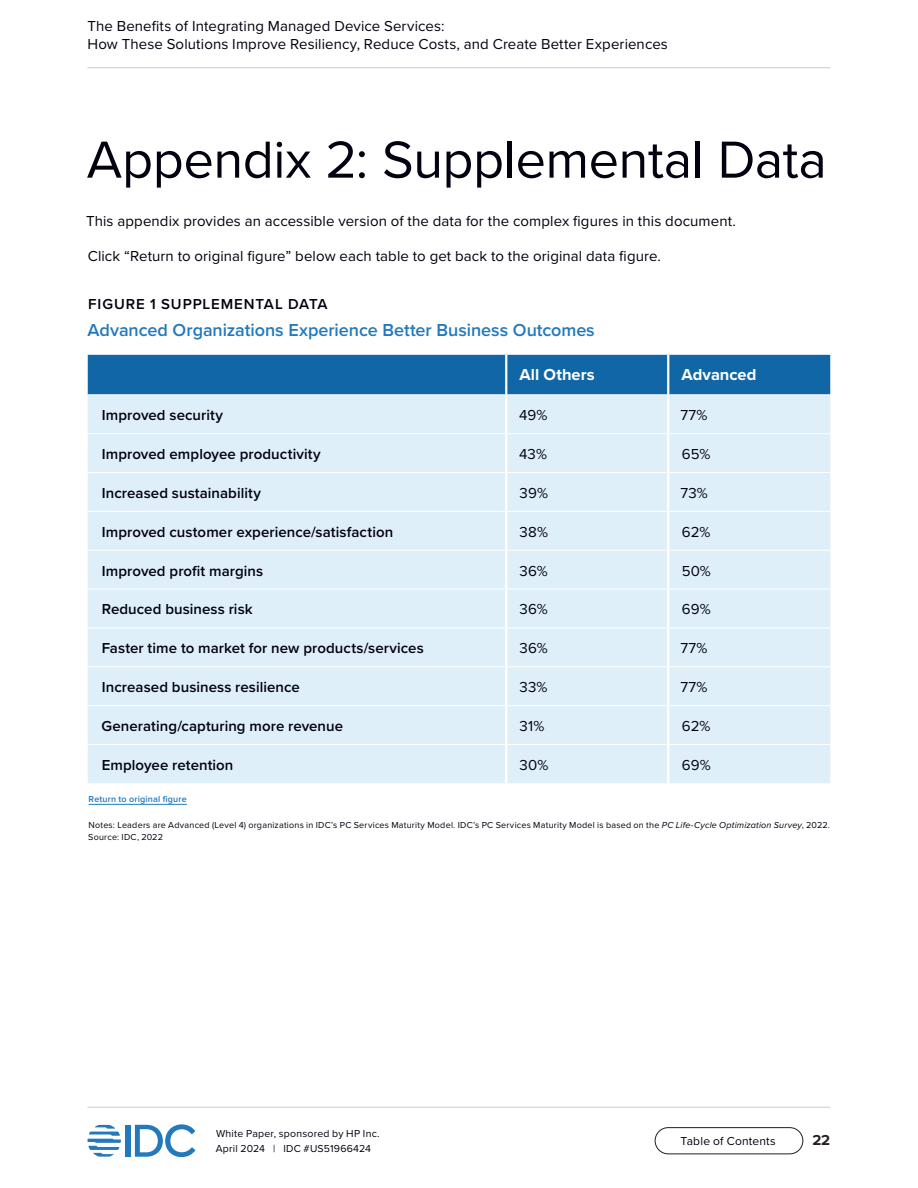
<style>
.page{position:relative;width:918px;height:1188px;background:#fff}
.page>*{position:absolute;margin:0;border:0;box-sizing:border-box;transform-origin:0 0}
.H2_Main_Section_Title__black{font:54px "Proxima Nova";letter-spacing:-.01em;color:#01010f}
.Table_Heading{font:600 18px "Proxima Nova";letter-spacing:-.005em;color:#2279bc}
.Table_Column_Title__left_align{font:700 16.5px "Proxima Nova";color:#fff}
.Body_Text{font:15px/18px "Proxima Nova";letter-spacing:.005em;color:#01010f}
.Table_Row_Title{font:600 15px "Proxima Nova";letter-spacing:.005em;color:#01010f}
.Table_Text__left_align{font:15px "Proxima Nova";letter-spacing:.01em;color:#01010f}
.Table_Number{font:600 15px "Proxima Nova";letter-spacing:.06em;color:#01010f}
.t1{font:700 15px "Proxima Nova";color:#231f20}
.t2{font:12px "Proxima Nova";letter-spacing:.015em;color:#01010f}
.t3{font:10.5px/15px "Proxima Nova";letter-spacing:.02em;color:#01010f}
.Table_Notes_and_Sources{font:9px/12px "Proxima Nova";letter-spacing:.025em;color:#01010f}
.Table_Supplemental_Data_Hyperlink{font:600 9px "Proxima Nova";letter-spacing:.02em;color:#2279bc}
.s1{font-style:italic}
</style>
<div class="page">
<div style="left:126px;top:1125px;width:5px;height:32px;background:#2279bc"></div>
<svg style="left:135px;top:1124px;width:60px;height:33px"></svg>
<svg style="left:87px;top:1125px;width:34px;height:32px"></svg>
<hr style="left:87px;top:1107px;width:743px;height:1px;background:#ccc">
<div style="left:655px;top:1127px;width:148px;height:27px;border:1px solid #231f20;border-radius:13px"></div>
<hr style="left:87px;top:67px;width:743px;height:1px;background:#ccc">
<hr style="left:89px;top:804px;width:98px;height:1px;background:#2279bc">
<div style="left:88px;top:355px;width:742px;height:39px;background:#1167a6"></div>
<div style="left:88px;top:395px;width:742px;height:388px;background:#dfeffa"></div>
<hr style="left:505px;top:355px;width:2px;height:39px;background:#fff">
<hr style="left:667px;top:355px;width:2px;height:39px;background:#fff">
<hr style="left:667px;top:395px;width:2px;height:38px;background:#fff">
<hr style="left:667px;top:434px;width:2px;height:38px;background:#fff">
<hr style="left:667px;top:473px;width:2px;height:38px;background:#fff">
<hr style="left:667px;top:512px;width:2px;height:38px;background:#fff">
<hr style="left:667px;top:551px;width:2px;height:38px;background:#fff">
<hr style="left:667px;top:589px;width:2px;height:39px;background:#fff">
<hr style="left:667px;top:628px;width:2px;height:38px;background:#fff">
<hr style="left:667px;top:667px;width:2px;height:38px;background:#fff">
<hr style="left:667px;top:706px;width:2px;height:38px;background:#fff">
<hr style="left:667px;top:745px;width:2px;height:38px;background:#fff">
<hr style="left:88px;top:433px;width:417px;height:1px;background:#fff">
<hr style="left:507px;top:433px;width:161px;height:1px;background:#fff">
<hr style="left:668px;top:433px;width:162px;height:1px;background:#fff">
<hr style="left:88px;top:472px;width:417px;height:1px;background:#fff">
<hr style="left:507px;top:472px;width:161px;height:1px;background:#fff">
<hr style="left:668px;top:472px;width:162px;height:1px;background:#fff">
<hr style="left:88px;top:511px;width:417px;height:1px;background:#fff">
<hr style="left:507px;top:511px;width:161px;height:1px;background:#fff">
<hr style="left:668px;top:511px;width:162px;height:1px;background:#fff">
<hr style="left:88px;top:550px;width:417px;height:1px;background:#fff">
<hr style="left:507px;top:550px;width:161px;height:1px;background:#fff">
<hr style="left:668px;top:550px;width:162px;height:1px;background:#fff">
<hr style="left:88px;top:589px;width:417px;height:1px;background:#fff">
<hr style="left:507px;top:589px;width:161px;height:1px;background:#fff">
<hr style="left:668px;top:589px;width:162px;height:1px;background:#fff">
<hr style="left:88px;top:628px;width:417px;height:1px;background:#fff">
<hr style="left:507px;top:628px;width:161px;height:1px;background:#fff">
<hr style="left:668px;top:628px;width:162px;height:1px;background:#fff">
<hr style="left:88px;top:666px;width:417px;height:1px;background:#fff">
<hr style="left:507px;top:666px;width:161px;height:1px;background:#fff">
<hr style="left:668px;top:666px;width:162px;height:1px;background:#fff">
<hr style="left:88px;top:705px;width:417px;height:1px;background:#fff">
<hr style="left:507px;top:705px;width:161px;height:1px;background:#fff">
<hr style="left:668px;top:705px;width:162px;height:1px;background:#fff">
<hr style="left:88px;top:744px;width:417px;height:1px;background:#fff">
<hr style="left:507px;top:744px;width:161px;height:1px;background:#fff">
<hr style="left:668px;top:744px;width:162px;height:1px;background:#fff">
<hr style="left:505px;top:395px;width:2px;height:39px;background:#fff">
<hr style="left:505px;top:434px;width:2px;height:39px;background:#fff">
<hr style="left:505px;top:473px;width:2px;height:38px;background:#fff">
<hr style="left:505px;top:511px;width:2px;height:39px;background:#fff">
<hr style="left:505px;top:550px;width:2px;height:39px;background:#fff">
<hr style="left:505px;top:589px;width:2px;height:39px;background:#fff">
<hr style="left:505px;top:628px;width:2px;height:39px;background:#fff">
<hr style="left:505px;top:667px;width:2px;height:39px;background:#fff">
<hr style="left:505px;top:706px;width:2px;height:38px;background:#fff">
<hr style="left:505px;top:744px;width:2px;height:39px;background:#fff">
<p class="Body_Text" style="left:87px;top:16px;width:582px">The Benefits of Integrating Managed Device Services:<br>How These Solutions Improve Resiliency, Reduce Costs, and Create Better Experiences</p>
<h2 class="H2_Main_Section_Title__black" style="left:87px;top:119px;width:742px">Appendix 2: Supplemental Data</h2>
<p class="Body_Text" style="left:86px;top:211px;width:651px">This appendix provides an accessible version of the data for the complex figures in this document.</p>
<p class="Body_Text" style="left:88px;top:246px;width:575px">Click “Return to original figure” below each table to get back to the original data figure.</p>
<p class="Table_Number" style="left:88px;top:293px;width:241px">FIGURE 1 SUPPLEMENTAL DATA</p>
<p class="Table_Heading" style="left:87px;top:317px;width:509px">Advanced Organizations Experience Better Business Outcomes</p>
<p class="Table_Column_Title__left_align" style="left:520px;top:362px;width:77px">All Others</p>
<p class="Table_Column_Title__left_align" style="left:682px;top:362px;width:76px">Advanced</p>
<p class="Table_Row_Title" style="left:102px;top:404px;width:123px">Improved security</p>
<p class="Table_Text__left_align" style="left:519px;top:404px;width:30px">49%</p>
<p class="Table_Text__left_align" style="left:680px;top:404px;width:29px">77%</p>
<p class="Table_Row_Title" style="left:102px;top:443px;width:220px">Improved employee productivity</p>
<p class="Table_Text__left_align" style="left:519px;top:443px;width:29px">43%</p>
<p class="Table_Text__left_align" style="left:682px;top:443px;width:30px">65%</p>
<p class="Table_Row_Title" style="left:102px;top:482px;width:161px">Increased sustainability</p>
<p class="Table_Text__left_align" style="left:520px;top:482px;width:30px">39%</p>
<p class="Table_Text__left_align" style="left:680px;top:482px;width:29px">73%</p>
<p class="Table_Row_Title" style="left:102px;top:521px;width:293px">Improved customer experience/satisfaction</p>
<p class="Table_Text__left_align" style="left:520px;top:521px;width:30px">38%</p>
<p class="Table_Text__left_align" style="left:682px;top:521px;width:30px">62%</p>
<p class="Table_Row_Title" style="left:102px;top:559px;width:163px">Improved profit margins</p>
<p class="Table_Text__left_align" style="left:520px;top:559px;width:30px">36%</p>
<p class="Table_Text__left_align" style="left:682px;top:559px;width:31px">50%</p>
<p class="Table_Row_Title" style="left:102px;top:598px;width:153px">Reduced business risk</p>
<p class="Table_Text__left_align" style="left:520px;top:598px;width:30px">36%</p>
<p class="Table_Text__left_align" style="left:682px;top:598px;width:30px">69%</p>
<p class="Table_Row_Title" style="left:102px;top:637px;width:324px">Faster time to market for new products/services</p>
<p class="Table_Text__left_align" style="left:520px;top:637px;width:30px">36%</p>
<p class="Table_Text__left_align" style="left:680px;top:637px;width:29px">77%</p>
<p class="Table_Row_Title" style="left:102px;top:676px;width:200px">Increased business resilience</p>
<p class="Table_Text__left_align" style="left:520px;top:676px;width:30px">33%</p>
<p class="Table_Text__left_align" style="left:680px;top:676px;width:29px">77%</p>
<p class="Table_Row_Title" style="left:101px;top:715px;width:243px">Generating/capturing more revenue</p>
<p class="Table_Text__left_align" style="left:520px;top:715px;width:26px">31%</p>
<p class="Table_Text__left_align" style="left:682px;top:715px;width:30px">62%</p>
<p class="Table_Row_Title" style="left:102px;top:754px;width:133px">Employee retention</p>
<p class="Table_Text__left_align" style="left:520px;top:754px;width:30px">30%</p>
<p class="Table_Text__left_align" style="left:682px;top:754px;width:30px">69%</p>
<p class="Table_Supplemental_Data_Hyperlink" style="left:89px;top:792px;width:100px">Return to original figure</p>
<p class="Table_Notes_and_Sources" style="left:88px;top:819px;width:743px">Notes: Leaders are Advanced (Level 4) organizations in IDC’s PC Services Maturity Model. IDC’s PC Services Maturity Model is based on the <span class="s1">PC Life-Cycle Optimization Survey</span>, 2022.<br>Source: IDC, 2022</p>
<p class="t3" style="left:216px;top:1126px;width:165px">White Paper, sponsored by HP Inc.<br>April 2024 | IDC #US51966424</p>
<p class="t2" style="left:681px;top:1132px;width:97px">Table of Contents</p>
<p class="t1" style="left:812px;top:1129px;width:19px">22</p>
</div>
